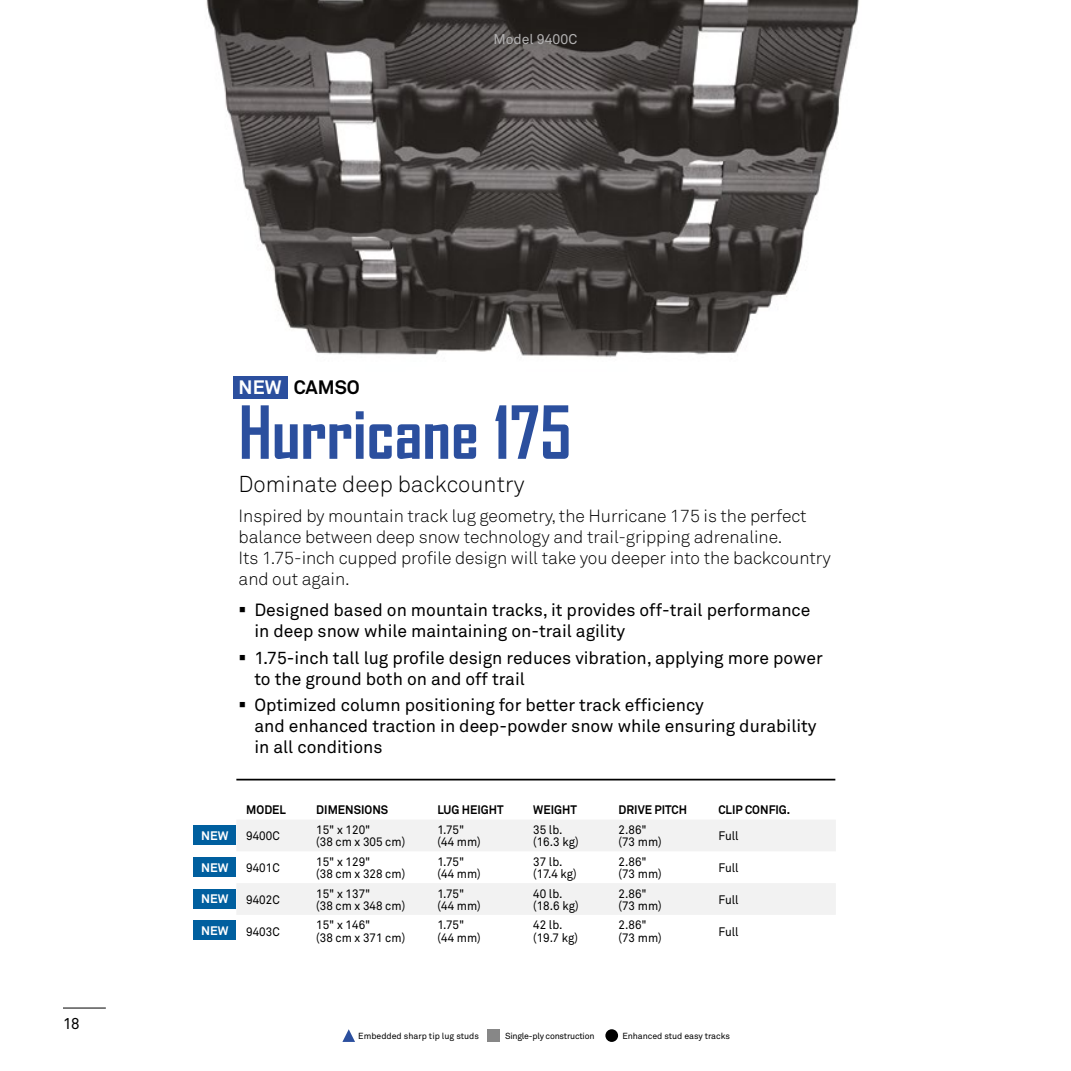
<style>
.page{position:relative;width:1071px;height:1071px;background:#fff}
.page>*{position:absolute;margin:0;border:0;box-sizing:border-box;transform-origin:0 0}
.t1{font:700 70px "Agency FB";color:#2b4f9e}
.t2{font:22.75px "Akkurat Light Office";color:#000}
.t3{font:700 19.25px "Akkurat Office";color:#000}
.t4{font:17.5px/21px "Akkurat Office";color:#000}
.t5{font:17.5px/21px "Akkurat Light Office";letter-spacing:-.005em;color:#000}
.t6{font:15.75px "Akkurat Office";color:#000;scale:.96 1}
.t7{font:14px "Akkurat Office";color:#b3b2b2}
.t8{font:12.25px/12.2px "Akkurat Office";color:#000;scale:.95 1}
.t9{font:700 12.25px "Akkurat Office";color:#000;scale:.95 1}
.t10{font:700 12.25px "Akkurat Office";color:#fff}
.t11{font:8.75px "Akkurat Office";letter-spacing:-.005em;color:#000}
.t12{font:8.75px "Akkurat Office";letter-spacing:-.025em;color:#000}
.s1{color:#fff}
</style>
<div class="page">
<hr style="left:63px;top:1008px;width:43px;height:1px;background:#000">
<img style="left:206px;top:0;width:653px;height:358px">
<div style="left:488px;top:1029px;width:12px;height:13px;background:#878787"></div>
<div style="left:605px;top:1029px;width:13px;height:13px;background:#000;border-radius:50%"></div>
<svg style="left:342px;top:1029px;width:13px;height:13px"></svg>
<hr style="left:236px;top:779px;width:599px;height:1px;background:#000">
<svg style="left:237px;top:820px;width:599px;height:95px;fill:#f2f2f2"></svg>
<div style="left:194px;top:857px;width:42px;height:20px;background:#005f9f"></div>
<div style="left:194px;top:889px;width:42px;height:19px;background:#005f9f"></div>
<div style="left:194px;top:921px;width:42px;height:19px;background:#005f9f"></div>
<div style="left:194px;top:825px;width:42px;height:20px;background:#005f9f"></div>
<div style="left:233px;top:376px;width:55px;height:22px;background:#2b4f9e"></div>
<p class="t7" style="left:493px;top:31px;width:86px">Model 9400C</p>
<p class="t6" style="left:63px;top:1014px;width:19px">18</p>
<p class="t3" style="left:239px;top:375px;width:123px"><span class="s1">NEW</span> CAMSO</p>
<h1 class="t1" style="left:239px;top:392px;width:334px">Hurricane 175</h1>
<h2 class="t2" style="left:239px;top:471px;width:287px">Dominate deep backcountry</h2>
<p class="t5" style="left:239px;top:506px;width:594px">Inspired by mountain track lug geometry, the Hurricane 175 is the perfect balance between deep snow technology and trail-gripping adrenaline.<br>Its 1.75-inch cupped profile design will take you deeper into the backcountry and out again.</p>
<p class="t4" style="left:254px;top:600px;width:558px;text-indent:-16px">▪ Designed based on mountain tracks, it provides off‑trail performance in deep snow while maintaining on-trail agility</p>
<p class="t4" style="left:254px;top:647px;width:570px;text-indent:-16px">▪ 1.75‑inch tall lug profile design reduces vibration, applying more power to the ground both on and off trail</p>
<p class="t4" style="left:254px;top:695px;width:564px;text-indent:-16px">▪ Optimized column positioning for better track efficiency<br>and enhanced traction in deep‑powder snow while ensuring durability in all conditions</p>
<p class="t10" style="left:201px;top:828px;width:29px">NEW</p>
<p class="t10" style="left:201px;top:860px;width:29px">NEW</p>
<p class="t10" style="left:201px;top:892px;width:29px">NEW</p>
<p class="t10" style="left:201px;top:923px;width:29px">NEW</p>
<p class="t9" style="left:246px;top:802px;width:43px">MODEL</p>
<p class="t9" style="left:316px;top:802px;width:77px">DIMENSIONS</p>
<p class="t9" style="left:438px;top:802px;width:71px">LUG HEIGHT</p>
<p class="t9" style="left:533px;top:802px;width:48px">WEIGHT</p>
<p class="t9" style="left:619px;top:802px;width:74px">DRIVE PITCH</p>
<p class="t9" style="left:718px;top:802px;width:77px">CLIP CONFIG.</p>
<p class="t8" style="left:246px;top:830px;width:37px">9400C</p>
<p class="t8" style="left:316px;top:824px;width:95px">15" x 120"<br>(38 cm x 305 cm)</p>
<p class="t8" style="left:438px;top:824px;width:47px">1.75" (44 mm)</p>
<p class="t8" style="left:533px;top:824px;width:49px">35 lb. (16.3 kg)</p>
<p class="t8" style="left:619px;top:824px;width:47px">2.86" (73 mm)</p>
<p class="t8" style="left:718px;top:830px;width:23px">Full</p>
<p class="t8" style="left:246px;top:862px;width:37px">9401C</p>
<p class="t8" style="left:316px;top:856px;width:95px">15" x 129"<br>(38 cm x 328 cm)</p>
<p class="t8" style="left:438px;top:856px;width:47px">1.75" (44 mm)</p>
<p class="t8" style="left:533px;top:856px;width:47px">37 lb. (17.4 kg)</p>
<p class="t8" style="left:619px;top:856px;width:47px">2.86" (73 mm)</p>
<p class="t8" style="left:718px;top:862px;width:23px">Full</p>
<p class="t8" style="left:246px;top:894px;width:37px">9402C</p>
<p class="t8" style="left:316px;top:888px;width:95px">15" x 137"<br>(38 cm x 348 cm)</p>
<p class="t8" style="left:438px;top:888px;width:47px">1.75" (44 mm)</p>
<p class="t8" style="left:533px;top:888px;width:49px">40 lb. (18.6 kg)</p>
<p class="t8" style="left:619px;top:888px;width:47px">2.86" (73 mm)</p>
<p class="t8" style="left:718px;top:894px;width:23px">Full</p>
<p class="t8" style="left:246px;top:926px;width:37px">9403C</p>
<p class="t8" style="left:316px;top:919px;width:95px">15" x 146"<br>(38 cm x 371 cm)</p>
<p class="t8" style="left:438px;top:919px;width:47px">1.75" (44 mm)</p>
<p class="t8" style="left:533px;top:919px;width:49px">42 lb. (19.7 kg)</p>
<p class="t8" style="left:619px;top:919px;width:47px">2.86" (73 mm)</p>
<p class="t8" style="left:718px;top:926px;width:23px">Full</p>
<p class="t11" style="left:358px;top:1031px;width:122px">Embedded sharp tip lug studs</p>
<p class="t12" style="left:505px;top:1031px;width:91px">Single-ply construction</p>
<p class="t11" style="left:622px;top:1031px;width:109px">Enhanced stud easy tracks</p>
</div>
